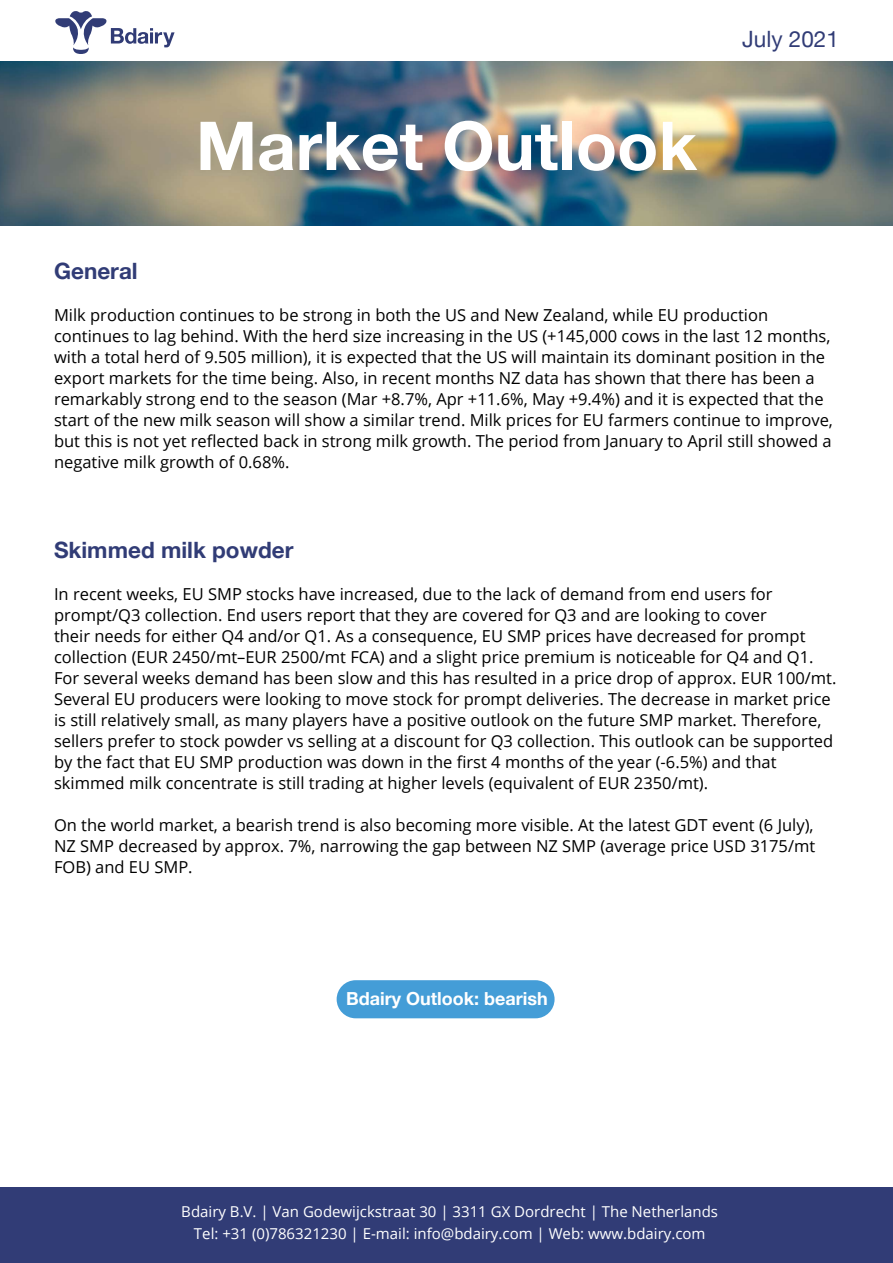
<style>
.page{position:relative;width:893px;height:1263px;background:#fff}
.page>*{position:absolute;margin:0;border:0;box-sizing:border-box;transform-origin:0 0}
.t1{font:700 67.5px "Helvetica Neue";color:#fff}
.t2{font:700 22.5px "Helvetica Neue";color:#313c76}
.t3{font:22.5px "Helvetica Neue";color:#313c76}
.t4{font:700 18px "Helvetica Neue";color:#fff}
.t5{font:16.5px/21px "Open Sans";color:#000}
.t6{font:15px/21.6px "Open Sans";color:#fff;text-align:center}
</style>
<div class="page">
<div style="left:0;top:1188px;width:893px;height:75px;background:#313c76"></div>
<img style="left:0;top:62px;width:893px;height:163px">
<svg style="left:55px;top:11px;width:120px;height:43px"></svg>
<div style="left:337px;top:980px;width:218px;height:38px;background:#449dd7;border-radius:19px"></div>
<h1 class="t1" style="left:196px;top:93px;width:503px">Market Outlook</h1>
<h2 class="t3" style="left:742px;top:22px;width:98px">July 2021</h2>
<h2 class="t2" style="left:54px;top:254px;width:85px">General</h2>
<p class="t5" style="left:54px;top:304px;width:780px">Milk production continues to be strong in both the US and New Zealand, while EU production continues to lag behind. With the herd size increasing in the US (+145,000 cows in the last 12 months, with a total herd of 9.505 million), it is expected that the US will maintain its dominant position in the export markets for the time being. Also, in recent months NZ data has shown that there has been a remarkably strong end to the season (Mar +8.7%, Apr +11.6%, May +9.4%) and it is expected that the start of the new milk season will show a similar trend. Milk prices for EU farmers continue to improve, but this is not yet reflected back in strong milk growth. The period from January to April still showed a negative milk growth of 0.68%.</p>
<h2 class="t2" style="left:54px;top:533px;width:241px">Skimmed milk powder</h2>
<p class="t5" style="left:54px;top:583px;width:784px">In recent weeks, EU SMP stocks have increased, due to the lack of demand from end users for prompt/Q3 collection. End users report that they are covered for Q3 and are looking to cover<br>their needs for either Q4 and/or Q1. As a consequence, EU SMP prices have decreased for prompt collection (EUR 2450/mt–EUR 2500/mt FCA) and a slight price premium is noticeable for Q4 and Q1.<br>For several weeks demand has been slow and this has resulted in a price drop of approx. EUR 100/mt.<br>Several EU producers were looking to move stock for prompt deliveries. The decrease in market price is still relatively small, as many players have a positive outlook on the future SMP market. Therefore, sellers prefer to stock powder vs selling at a discount for Q3 collection. This outlook can be supported by the fact that EU SMP production was down in the first 4 months of the year (-6.5%) and that skimmed milk concentrate is still trading at higher levels (equivalent of EUR 2350/mt).</p>
<p class="t5" style="left:54px;top:814px;width:763px;text-align:justify">On the world market, a bearish trend is also becoming more visible. At the latest GDT event (6 July), NZ SMP decreased by approx. 7%, narrowing the gap between NZ SMP (average price USD 3175/mt FOB) and EU SMP.</p>
<p class="t4" style="left:346px;top:985px;width:203px">Bdairy Outlook: bearish</p>
<p class="t6" style="left:181px;top:1200px;width:538px">Bdairy B.V. | Van Godewijckstraat 30 | 3311 GX Dordrecht | The Netherlands<br>Tel: +31 (0)786321230 | E-mail: info@bdairy.com | Web: www.bdairy.com</p>
</div>
